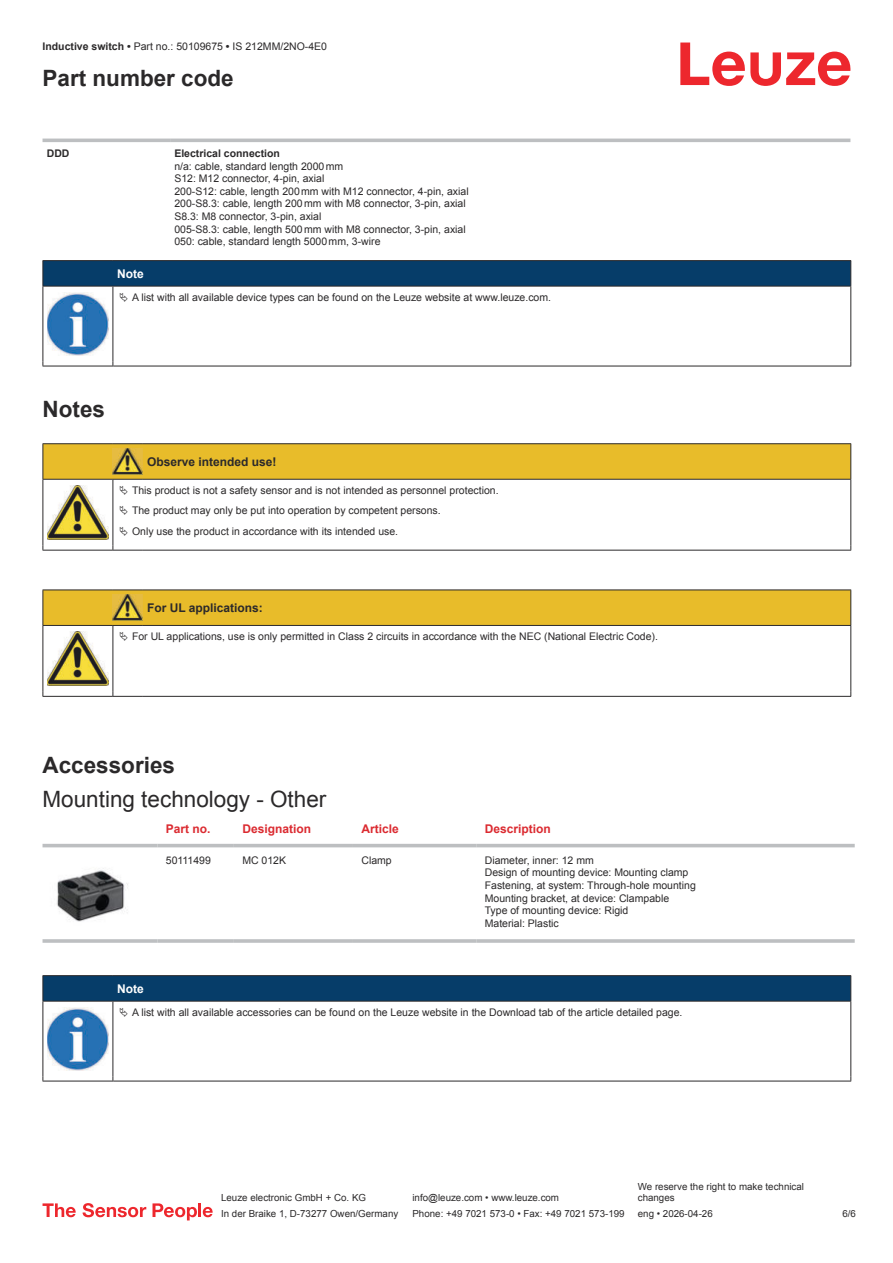
<style>
.page{position:relative;width:893px;height:1263px;background:#fff}
.page>*{position:absolute;margin:0;border:0;box-sizing:border-box;transform-origin:0 0}
.t1{font:700 22.5px "Arial";color:#2b292a}
.t2{font:22.5px "Arial";color:#2b292a}
.t3{font:700 12px "Arial";color:#2b292a}
.t4{font:700 12px "Arial";color:#db2a30}
.t5{font:700 12px "Arial";color:#fff}
.t6{font:10.5px/12.6px "Arial";color:#2b292a}
.t7{font:700 10.5px "Arial";color:#2b292a}
.t8{font:9.75px/11.7px "Arial";color:#2b292a}
.s1{font-weight:700}
</style>
<div class="page">
<svg style="left:680px;top:43px;width:170px;height:43px"></svg>
<svg style="left:43px;top:138px;width:807px;height:1px"></svg>
<hr style="left:43px;top:139px;width:127px;height:3px;background:#bdbfc1">
<hr style="left:170px;top:139px;width:680px;height:3px;background:#bdbfc1">
<svg style="left:43px;top:843px;width:812px;height:5px;fill:#efeff0"></svg>
<hr style="left:43px;top:844px;width:114px;height:3px;background:#bdbfc1">
<hr style="left:157px;top:844px;width:77px;height:3px;background:#bdbfc1">
<hr style="left:234px;top:844px;width:119px;height:3px;background:#bdbfc1">
<hr style="left:353px;top:844px;width:123px;height:3px;background:#bdbfc1">
<hr style="left:476px;top:844px;width:379px;height:3px;background:#bdbfc1">
<hr style="left:43px;top:939px;width:114px;height:4px;background:#c3c5c7">
<svg style="left:157px;top:939px;width:77px;height:4px"></svg>
<hr style="left:234px;top:939px;width:119px;height:4px;background:#c4c6c8">
<hr style="left:353px;top:939px;width:123px;height:4px;background:#c3c5c7">
<svg style="left:476px;top:939px;width:379px;height:4px;background:#c3c5c7"></svg>
<img style="left:56px;top:868px;width:72px;height:54px">
<svg style="left:44px;top:1002px;width:806px;height:79px"></svg>
<hr style="left:43px;top:975px;width:70px;height:1px;background:#2b292a">
<hr style="left:43px;top:1001px;width:70px;height:1px;background:#2b292a">
<hr style="left:113px;top:975px;width:738px;height:1px;background:#2b292a">
<svg style="left:43px;top:976px;width:808px;height:25px;background:#063c67"></svg>
<hr style="left:113px;top:1001px;width:738px;height:1px;background:#2b292a">
<hr style="left:43px;top:1001px;width:1px;height:75px;background:#2b292a">
<hr style="left:113px;top:1001px;width:1px;height:75px;background:#2b292a">
<hr style="left:850px;top:1001px;width:1px;height:75px;background:#2b292a">
<hr style="left:43px;top:1081px;width:70px;height:1px;background:#2b292a">
<hr style="left:113px;top:1081px;width:738px;height:1px;background:#2b292a">
<img style="left:47px;top:1007px;width:61px;height:63px">
<div style="left:115px;top:1002px;width:734px;height:20px;background:#fff"></div>
<svg style="left:43px;top:1203px;width:33px;height:14px"></svg>
<svg style="left:83px;top:1203px;width:63px;height:14px"></svg>
<svg style="left:153px;top:1203px;width:44px;height:17px"></svg>
<hr style="left:198px;top:1203px;width:3px;height:14px;background:#ed272d">
<svg style="left:203px;top:1207px;width:10px;height:10px"></svg>
<svg style="left:44px;top:287px;width:806px;height:79px"></svg>
<hr style="left:43px;top:260px;width:70px;height:1px;background:#2b292a">
<hr style="left:43px;top:286px;width:70px;height:1px;background:#2b292a">
<hr style="left:113px;top:260px;width:738px;height:1px;background:#2b292a">
<div style="left:43px;top:261px;width:808px;height:25px;background:#063d69"></div>
<hr style="left:113px;top:286px;width:738px;height:1px;background:#2b292a">
<hr style="left:43px;top:286px;width:1px;height:75px;background:#2b292a">
<hr style="left:113px;top:286px;width:1px;height:75px;background:#2b292a">
<hr style="left:850px;top:286px;width:1px;height:75px;background:#2b292a">
<hr style="left:43px;top:366px;width:70px;height:1px;background:#2b292a">
<hr style="left:113px;top:366px;width:738px;height:1px;background:#2b292a">
<img style="left:47px;top:292px;width:61px;height:63px">
<div style="left:115px;top:287px;width:734px;height:20px;background:#fff"></div>
<hr style="left:43px;top:443px;width:70px;height:1px;background:#2b292a">
<hr style="left:113px;top:443px;width:30px;height:1px;background:#2b292a">
<hr style="left:143px;top:443px;width:708px;height:1px;background:#2b292a">
<hr style="left:43px;top:550px;width:70px;height:1px;background:#2b292a">
<hr style="left:113px;top:550px;width:30px;height:1px;background:#2b292a">
<hr style="left:143px;top:550px;width:708px;height:1px;background:#2b292a">
<div style="left:44px;top:590px;width:806px;height:35px;background:#e8bc2a"></div>
<svg style="left:44px;top:626px;width:806px;height:70px"></svg>
<hr style="left:43px;top:589px;width:70px;height:1px;background:#2b292a">
<hr style="left:43px;top:590px;width:1px;height:35px;background:#2b292a">
<hr style="left:43px;top:625px;width:70px;height:1px;background:#2b292a">
<hr style="left:113px;top:589px;width:30px;height:1px;background:#2b292a">
<hr style="left:113px;top:625px;width:30px;height:1px;background:#2b292a">
<hr style="left:143px;top:589px;width:708px;height:1px;background:#2b292a">
<hr style="left:850px;top:590px;width:1px;height:35px;background:#2b292a">
<hr style="left:143px;top:625px;width:708px;height:1px;background:#2b292a">
<hr style="left:43px;top:626px;width:1px;height:66px;background:#2b292a">
<hr style="left:113px;top:626px;width:1px;height:66px;background:#2b292a">
<hr style="left:850px;top:626px;width:1px;height:66px;background:#2b292a">
<hr style="left:43px;top:696px;width:70px;height:1px;background:#2b292a">
<hr style="left:113px;top:696px;width:30px;height:1px;background:#2b292a">
<hr style="left:143px;top:696px;width:708px;height:1px;background:#2b292a">
<img style="left:113px;top:594px;width:30px;height:26px">
<img style="left:47px;top:632px;width:61px;height:54px">
<div style="left:115px;top:626px;width:734px;height:21px;background:#fff"></div>
<svg style="left:43px;top:444px;width:808px;height:106px"></svg>
<p class="t6" style="left:43px;top:41px;width:286px"><span class="s1">Inductive switch •</span> Part no.: 50109675 <span class="s1">•</span> IS 212MM/2NO-4E0</p>
<h1 class="t1" style="left:43px;top:69px;width:193px">Part number code</h1>
<p class="t7" style="left:47px;top:149px;width:24px">DDD</p>
<p class="t7" style="left:174px;top:149px;width:107px">Electrical connection</p>
<p class="t6" style="left:174px;top:161px;width:296px">n/a: cable, standard length 2000 mm<br>S12: M12 connector, 4-pin, axial<br>200-S12: cable, length 200 mm with M12 connector, 4-pin, axial 200-S8.3: cable, length 200 mm with M8 connector, 3-pin, axial S8.3: M8 connector, 3-pin, axial<br>005-S8.3: cable, length 500 mm with M8 connector, 3-pin, axial 050: cable, standard length 5000 mm, 3-wire</p>
<p class="t5" style="left:117px;top:269px;width:28px">Note</p>
<p class="t6" style="left:132px;top:292px;width:421px">A list with all available device types can be found on the Leuze website at www.leuze.com.</p>
<h1 class="t1" style="left:43px;top:400px;width:64px">Notes</h1>
<p class="t3" style="left:147px;top:457px;width:131px">Observe intended use!</p>
<p class="t6" style="left:132px;top:481px;width:368px;line-height:20.2px">This product is not a safety sensor and is not intended as personnel protection.<br>The product may only be put into operation by competent persons.<br>Only use the product in accordance with its intended use.</p>
<p class="t3" style="left:147px;top:603px;width:117px">For UL applications:</p>
<p class="t6" style="left:132px;top:631px;width:527px">For UL applications, use is only permitted in Class 2 circuits in accordance with the NEC (National Electric Code).</p>
<h1 class="t1" style="left:43px;top:756px;width:134px">Accessories</h1>
<h1 class="t2" style="left:43px;top:790px;width:285px">Mounting technology - Other</h1>
<p class="t4" style="left:166px;top:824px;width:46px">Part no.</p>
<p class="t4" style="left:242px;top:824px;width:70px">Designation</p>
<p class="t4" style="left:361px;top:824px;width:39px">Article</p>
<p class="t4" style="left:485px;top:824px;width:68px">Description</p>
<p class="t6" style="left:166px;top:855px;width:47px">50111499</p>
<p class="t6" style="left:242px;top:855px;width:45px">MC 012K</p>
<p class="t6" style="left:361px;top:855px;width:32px">Clamp</p>
<p class="t6" style="left:485px;top:855px;width:213px">Diameter, inner: 12 mm<br>Design of mounting device: Mounting clamp Fastening, at system: Through-hole mounting Mounting bracket, at device: Clampable<br>Type of mounting device: Rigid<br>Material: Plastic</p>
<p class="t5" style="left:117px;top:983px;width:28px">Note</p>
<p class="t6" style="left:132px;top:1007px;width:552px">A list with all available accessories can be found on the Leuze website in the Download tab of the article detailed page.</p>
<p class="t8" style="left:221px;top:1193px;width:146px">Leuze electronic GmbH + Co. KG</p>
<p class="t8" style="left:412px;top:1193px;width:148px">info@leuze.com • www.leuze.com</p>
<p class="t8" style="left:638px;top:1181px;width:168px">We reserve the right to make technical changes</p>
<p class="t8" style="left:221px;top:1208px;width:179px">In der Braike 1, D-73277 Owen/Germany</p>
<p class="t8" style="left:412px;top:1208px;width:214px">Phone: +49 7021 573-0 • Fax: +49 7021 573-199</p>
<p class="t8" style="left:638px;top:1208px;width:76px">eng • 2026-04-26</p>
<p class="t8" style="left:842px;top:1209px;width:15px">6 /6</p>
</div>
